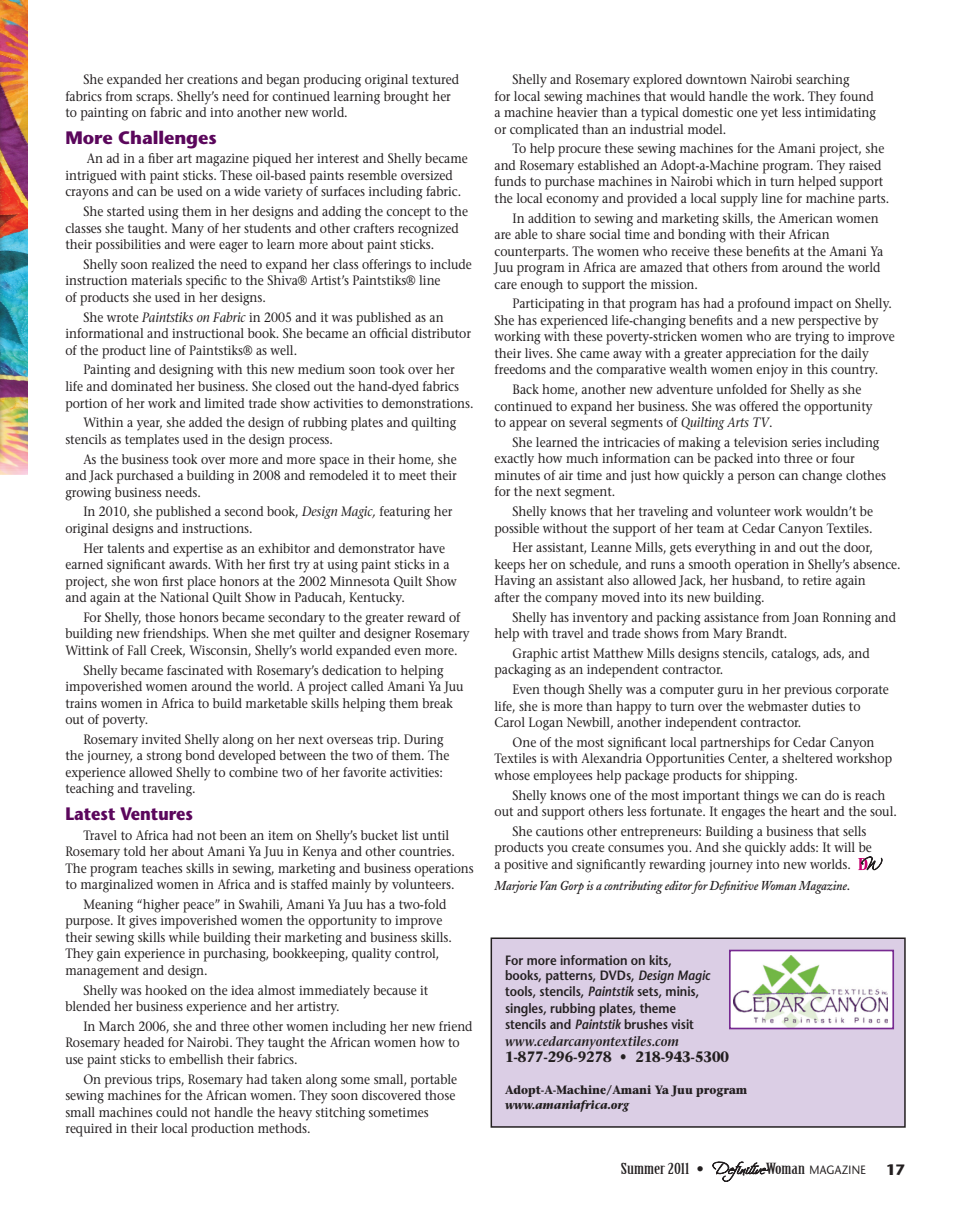
<style>
.page{position:relative;width:959px;height:1229px;background:#fff}
.page>*{position:absolute;margin:0;border:0;box-sizing:border-box;transform-origin:0 0}
.t1{font:700 18px "Stone Sans";letter-spacing:-.005em;color:#5b075c}
.t2{font:700 18px "Stone Sans";letter-spacing:-.005em;color:#5b075c;scale:.9 1}
.t3{font:700 15px "Stone Serif";letter-spacing:-.005em;color:#231f20;scale:.9 1}
.t4{font:15px "Birch";color:#231f20;scale:1.5 1}
.t5{font:700 15px "Stone Sans";color:#231f20}
.t6{font:13.5px/16.5px "Stone Serif";letter-spacing:-.005em;color:#231f20;scale:.9 1}
.t7{font:600 13.5px/16.5px "Stone Sans";letter-spacing:-.005em;color:#231f20;scale:.9 1}
.t8{font:italic 600 13.5px "Adobe Caslon";letter-spacing:-.005em;color:#231f20;scale:.9 1}
.t9{font:700 12px/15px "Stone Serif";letter-spacing:-.005em;color:#231f20;scale:.9 1}
.t10{font:12px "Stone Sans";letter-spacing:.025em;color:#231f20;scale:.9 1}
.s1{font-style:italic}
.s2{font-family:"Stone Serif";font-style:italic}
.s3{font-family:"Stone Sans"}
.s4{font-family:"Birch";font-size:15px}
</style>
<div class="page">
<div style="left:491px;top:938px;width:413px;height:188px;background:#dbcee5"></div>
<div style="left:490px;top:937px;width:415px;height:190px;border:2px solid #231f20"></div>
<svg style="left:858px;top:856px;width:24px;height:14px"></svg>
<svg style="left:712px;top:1161px;width:56px;height:21px"></svg>
<img style="left:0;top:0;width:27px;height:475px">
<div style="left:0;top:56px;width:5px;height:410px;background:#231f20;opacity:.75"></div>
<div style="left:729px;top:950px;width:164px;height:78px;background:#fff"></div>
<img style="left:733px;top:955px;width:154px;height:71px">
<div style="left:729px;top:949px;width:165px;height:80px;border:2px solid #772a91"></div>
<p class="t6" style="left:65px;top:71px;width:439px;text-indent:18px">She expanded her creations and began producing original textured fabrics from scraps. Shelly’s need for continued learning brought her to painting on fabric and into another new world.</p>
<p class="t1" style="left:65px;top:127px;width:153px">More Challenges</p>
<p class="t6" style="left:65px;top:151px;width:449px;text-indent:21px">An ad in a fiber art magazine piqued her interest and Shelly became intrigued with paint sticks. These oil-based paints resemble oversized crayons and can be used on a wide variety of surfaces including fabric.</p>
<p class="t6" style="left:65px;top:203px;width:449px;text-indent:18px">She started using them in her designs and adding the concept to the classes she taught. Many of her students and other crafters recognized their possibilities and were eager to learn more about paint sticks.</p>
<p class="t6" style="left:65px;top:256px;width:453px;text-indent:18px">Shelly soon realized the need to expand her class offerings to include instruction materials specific to the Shiva® Artist’s Paintstiks® line<br>of products she used in her designs.</p>
<p class="t6" style="left:65px;top:309px;width:452px;text-indent:18px">She wrote <span class="s1">Paintstiks on Fabric</span> in 2005 and it was published as an informational and instructional book. She became an official distributor of the product line of Paintstiks® as well.</p>
<p class="t6" style="left:65px;top:361px;width:455px;text-indent:18px">Painting and designing with this new medium soon took over her life and dominated her business. She closed out the hand-dyed fabrics portion of her work and limited trade show activities to demonstrations.</p>
<p class="t6" style="left:65px;top:414px;width:436px;text-indent:18px">Within a year, she added the design of rubbing plates and quilting stencils as templates used in the design process.</p>
<p class="t6" style="left:65px;top:450px;width:436px;text-align:justify;text-indent:18px">As the business took over more and more space in their home, she and Jack purchased a building in 2008 and remodeled it to meet their growing business needs.</p>
<p class="t6" style="left:65px;top:503px;width:432px;text-indent:18px">In 2010, she published a second book, <span class="s1">Design Magic,</span> featuring her original designs and instructions.</p>
<p class="t6" style="left:65px;top:539px;width:436px;text-indent:18px">Her talents and expertise as an exhibitor and demonstrator have earned significant awards. With her first try at using paint sticks in a project, she won first place honors at the 2002 Minnesota Quilt Show and again at the National Quilt Show in Paducah, Kentucky.</p>
<p class="t6" style="left:65px;top:609px;width:450px;text-indent:18px">For Shelly, those honors became secondary to the greater reward of building new friendships. When she met quilter and designer Rosemary<br>Wittink of Fall Creek, Wisconsin, Shelly’s world expanded even more.</p>
<p class="t6" style="left:65px;top:661px;width:444px;text-indent:18px">Shelly became fascinated with Rosemary’s dedication to helping impoverished women around the world. A project called Amani Ya Juu trains women in Africa to build marketable skills helping them break out of poverty.</p>
<p class="t6" style="left:65px;top:731px;width:428px;text-indent:18px">Rosemary invited Shelly along on her next overseas trip. During the journey, a strong bond developed between the two of them. The experience allowed Shelly to combine two of her favorite activities: teaching and traveling.</p>
<p class="t2" style="left:65px;top:803px;width:143px">Latest Ventures</p>
<p class="t6" style="left:65px;top:826px;width:455px;text-indent:18px">Travel to Africa had not been an item on Shelly’s bucket list until Rosemary told her about Amani Ya Juu in Kenya and other countries.<br>The program teaches skills in sewing, marketing and business operations to marginalized women in Africa and is staffed mainly by volunteers.</p>
<p class="t6" style="left:65px;top:896px;width:431px;text-indent:18px">Meaning “higher peace” in Swahili, Amani Ya Juu has a two-fold purpose. It gives impoverished women the opportunity to improve their sewing skills while building their marketing and business skills.<br>They gain experience in purchasing, bookkeeping, quality control, management and design.</p>
<p class="t6" style="left:65px;top:981px;width:405px;text-indent:18px">Shelly was hooked on the idea almost immediately because it blended her business experience and her artistry.</p>
<p class="t6" style="left:65px;top:1018px;width:454px;text-indent:18px">In March 2006, she and three other women including her new friend<br>Rosemary headed for Nairobi. They taught the African women how to use paint sticks to embellish their fabrics.</p>
<p class="t6" style="left:65px;top:1070px;width:437px;text-indent:18px">On previous trips, Rosemary had taken along some small, portable sewing machines for the African women. They soon discovered those small machines could not handle the heavy stitching sometimes required in their local production methods.</p>
<p class="t6" style="left:494px;top:71px;width:425px;text-indent:18px">Shelly and Rosemary explored downtown Nairobi searching<br>for local sewing machines that would handle the work. They found a machine heavier than a typical domestic one yet less intimidating or complicated than an industrial model.</p>
<p class="t6" style="left:494px;top:140px;width:440px;text-indent:18px">To help procure these sewing machines for the Amani project, she and Rosemary established an Adopt-a-Machine program. They raised funds to purchase machines in Nairobi which in turn helped support the local economy and provided a local supply line for machine parts.</p>
<p class="t6" style="left:494px;top:210px;width:433px;text-indent:18px">In addition to sewing and marketing skills, the American women are able to share social time and bonding with their African counterparts. The women who receive these benefits at the Amani Ya Juu program in Africa are amazed that others from around the world care enough to support the mission.</p>
<p class="t6" style="left:494px;top:295px;width:446px;text-indent:18px">Participating in that program has had a profound impact on Shelly.<br>She has experienced life-changing benefits and a new perspective by working with these poverty-stricken women who are trying to improve their lives. She came away with a greater appreciation for the daily freedoms and the comparative wealth women enjoy in this country.</p>
<p class="t6" style="left:494px;top:381px;width:421px;text-indent:18px">Back home, another new adventure unfolded for Shelly as she continued to expand her business. She was offered the opportunity to appear on several segments of <span class="s1">Quilting Arts TV</span>.</p>
<p class="t6" style="left:494px;top:434px;width:436px;text-indent:18px">She learned the intricacies of making a television series including exactly how much information can be packed into three or four minutes of air time and just how quickly a person can change clothes for the next segment.</p>
<p class="t6" style="left:494px;top:503px;width:422px;text-align:right">Shelly knows that her traveling and volunteer work wouldn’t be possible without the support of her team at Cedar Canyon Textiles.</p>
<p class="t6" style="left:494px;top:539px;width:453px;text-indent:18px">Her assistant, Leanne Mills, gets everything in and out the door, keeps her on schedule, and runs a smooth operation in Shelly’s absence.<br>Having an assistant also allowed Jack, her husband, to retire again<br>after the company moved into its new building.</p>
<p class="t6" style="left:494px;top:609px;width:448px;text-indent:18px">Shelly has inventory and packing assistance from Joan Ronning and help with travel and trade shows from Mary Brandt.</p>
<p class="t6" style="left:494px;top:645px;width:418px;text-indent:18px">Graphic artist Matthew Mills designs stencils, catalogs, ads, and packaging as an independent contractor.</p>
<p class="t6" style="left:494px;top:681px;width:440px;text-indent:18px">Even though Shelly was a computer guru in her previous corporate life, she is more than happy to turn over the webmaster duties to<br>Carol Logan Newbill, another independent contractor.</p>
<p class="t6" style="left:494px;top:734px;width:443px;text-indent:18px">One of the most significant local partnerships for Cedar Canyon<br>Textiles is with Alexandria Opportunities Center, a sheltered workshop whose employees help package products for shipping.</p>
<p class="t6" style="left:494px;top:786px;width:448px;text-align:center">Shelly knows one of the most important things we can do is reach<br>out and support others less fortunate. It engages the heart and the soul.</p>
<p class="t6" style="left:494px;top:823px;width:421px;text-indent:18px">She cautions other entrepreneurs: Building a business that sells products you create consumes you. And she quickly adds: It will be a positive and significantly rewarding journey into new worlds.</p>
<p class="t8" style="left:494px;top:878px;width:396px">Marjorie Van Gorp is a contributing editor for Definitive Woman Magazine.</p>
<p class="t7" style="left:505px;top:952px;width:230px;line-height:15px">For more information on kits, books, patterns, DVDs, <span class="s1">Design Magic</span></p>
<p class="t7" style="left:505px;top:983px;width:217px">tools, stencils, <span class="s1">Paintstik</span> sets, minis, singles, rubbing plates, theme stencils and <span class="s1">Paintstik</span> brushes visit <span class="s2">www.cedarcanyontextiles.com</span></p>
<p class="t3" style="left:505px;top:1047px;width:250px">1-877-296-9278 • 218-943-5300</p>
<p class="t9" style="left:505px;top:1082px;width:271px">Adopt-A-Machine/Amani Ya Juu program <span class="s1">www.amaniafrica.org</span></p>
<p class="t4" style="left:621px;top:1160px;width:57px">Summer 2011 <span class="s3">•</span></p>
<p class="t10" style="left:765px;top:1162px;width:112px"><span class="s4">Woman</span> MAGAZINE</p>
<p class="t5" style="left:886px;top:1160px;width:20px">17</p>
</div>
